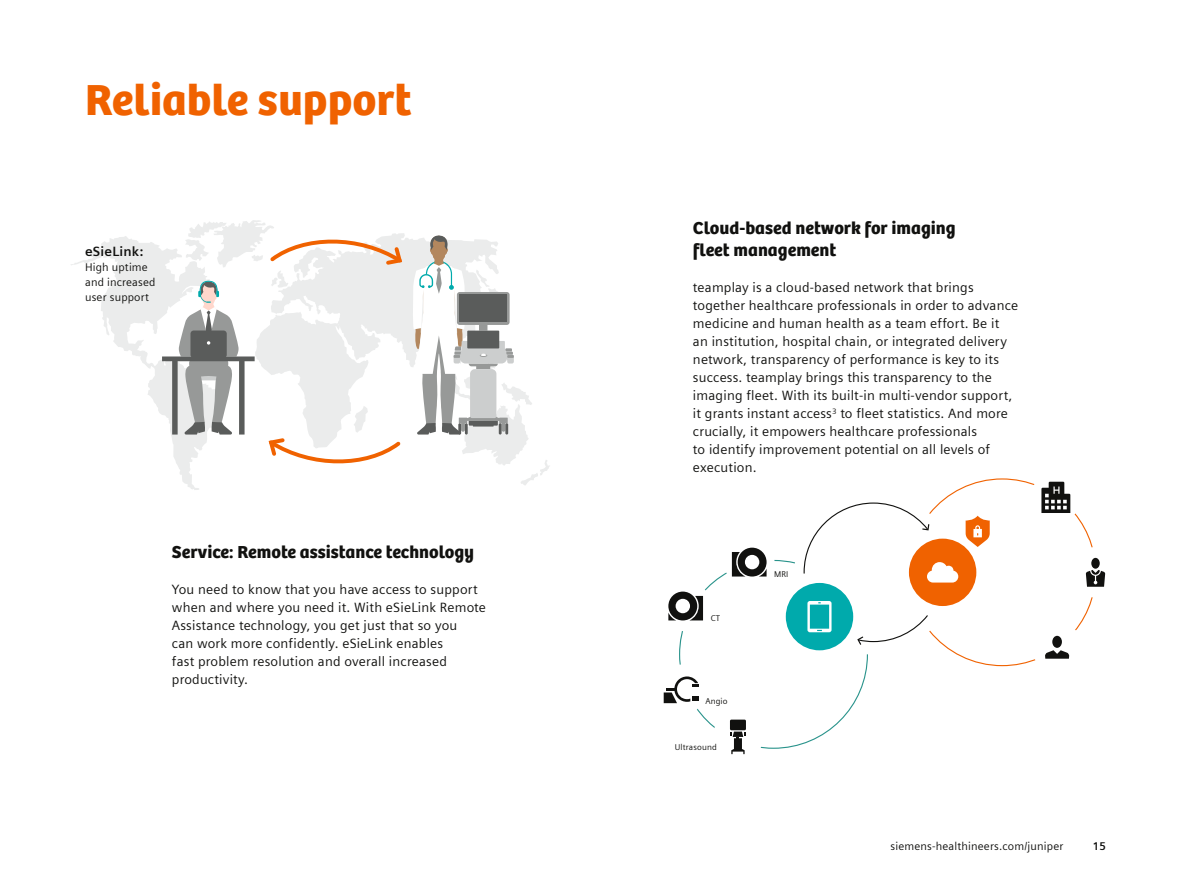
<style>
.page{position:relative;width:1191px;height:893px;background:#fff}
.page>*{position:absolute;margin:0;border:0;box-sizing:border-box;transform-origin:0 0}
.t1{font:45px "SH Bree Headline Regular";color:#f06200}
.t2{font:18px/22.5px "SH Bree Headline Regular";color:#11110f}
.t3{font:13.5px/18px "Siemens Sans";letter-spacing:.015em;color:#11110f}
.t4{font:700 13.5px "Siemens Sans";letter-spacing:.015em;color:#11110f}
.t5{font:11.25px/15px "Siemens Sans";letter-spacing:.015em;color:#11110f}
.t6{font:700 11.25px "Siemens Sans";color:#11110f}
.t7{font:8.4px "Siemens Sans";letter-spacing:.015em;color:#11110f}
</style>
<div class="page">
<svg style="left:71px;top:220px;width:479px;height:270px"></svg>
<div style="left:467px;top:331px;width:32px;height:17px;background:#5a5c5b"></div>
<svg style="left:663px;top:478px;width:442px;height:276px"></svg>
<h1 class="t1" style="left:85px;top:65px;width:328px">Reliable support</h1>
<p class="t4" style="left:85px;top:241px;width:60px">eSieLink:</p>
<p class="t5" style="left:85px;top:259px;width:72px">High uptime and increased user support</p>
<h2 class="t2" style="left:172px;top:540px;width:304px">Service: Remote assistance technology</h2>
<p class="t3" style="left:172px;top:579px;width:316px">You need to know that you have access to support when and where you need it. With eSieLink Remote Assistance technology, you get just that so you<br>can work more confidently. eSieLink enables<br>fast problem resolution and overall increased productivity.</p>
<h2 class="t2" style="left:693px;top:216px;width:264px">Cloud-based network for imaging fleet management</h2>
<p class="t3" style="left:693px;top:277px;width:327px">teamplay is a cloud-based network that brings together healthcare professionals in order to advance medicine and human health as a team effort. Be it<br>an institution, hospital chain, or integrated delivery network, transparency of performance is key to its success. teamplay brings this transparency to the imaging fleet. With its built-in multi-vendor support, it grants instant access<sup>3</sup> to fleet statistics. And more crucially, it empowers healthcare professionals<br>to identify improvement potential on all levels of execution.</p>
<p class="t7" style="left:711px;top:611px;width:11px">CT</p>
<p class="t7" style="left:705px;top:695px;width:24px">Angio</p>
<p class="t7" style="left:675px;top:741px;width:43px">Ultrasound</p>
<p class="t7" style="left:774px;top:567px;width:16px">MRI</p>
<p class="t5" style="left:890px;top:838px;width:174px">siemens-healthineers.com/juniper</p>
<p class="t6" style="left:1092px;top:838px;width:15px">15</p>
</div>
